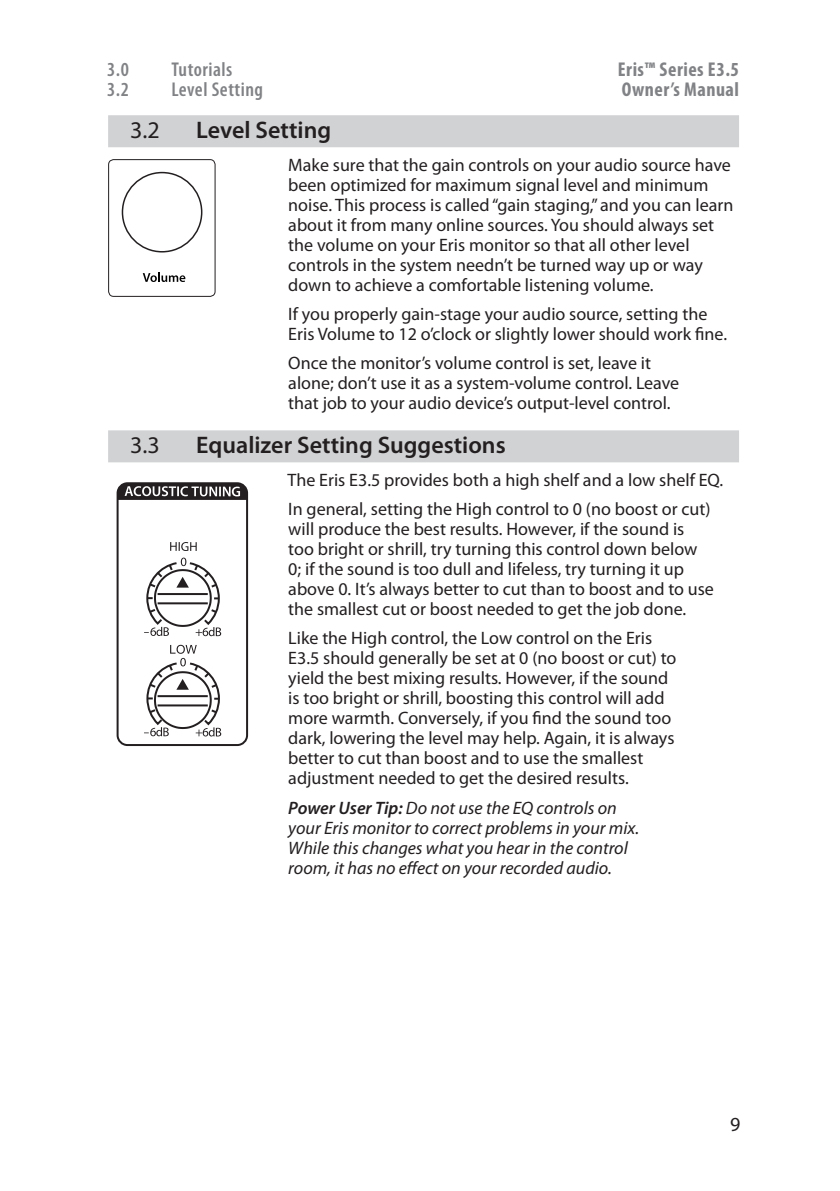
<style>
.page{position:relative;width:840px;height:1191px;background:#fff}
.page>*{position:absolute;margin:0;border:0;box-sizing:border-box;transform-origin:0 0}
._0_N_Section_Head{font:600 24px "Myriad Pro";color:#231f20}
._0_N_Section_Head-2{font:24px "Myriad Pro";color:#231f20}
.t1{font:700 condensed 20px/20px "Myriad Pro";letter-spacing:.025em;color:#808285}
.t2{font:600 condensed 20px "Myriad Pro";letter-spacing:.025em;color:#808285}
.t3{font:20px "Myriad Pro";color:#231f20}
.Body{font:18px/20px "Myriad Pro";color:#231f20}
.PowerTip_Note_Italic{font:italic 18px/20px "Myriad Pro";color:#231f20}
.s1{font-weight:600}
</style>
<div class="page">
<div style="left:108px;top:115px;width:630px;height:32px;background:#d1d2d4"></div>
<div style="left:108px;top:430px;width:630px;height:32px;background:#d1d2d4"></div>
<svg style="left:108px;top:160px;width:107px;height:136px"></svg>
<div style="left:108px;top:159px;width:107px;height:138px;border:1px solid #231f20;border-radius:5px"></div>
<svg style="left:116px;top:482px;width:133px;height:264px"></svg>
<hr style="left:157px;top:695px;width:51px;height:2px;background:#231f20">
<hr style="left:157px;top:704px;width:51px;height:2px;background:#231f20">
<p class="t2" style="left:107px;top:58px;width:23px">3.0</p>
<p class="t2" style="left:171px;top:58px;width:62px">Tutorials</p>
<p class="t2" style="left:107px;top:78px;width:23px">3.2</p>
<p class="t2" style="left:171px;top:78px;width:93px">Level Setting</p>
<p class="t1" style="left:617px;top:59px;width:123px">Eris™ Series E3.5<br>Owner’s Manual</p>
<p class="_0_N_Section_Head-2" style="left:130px;top:117px;width:31px">3.2</p>
<p class="_0_N_Section_Head" style="left:196px;top:117px;width:136px">Level Setting</p>
<p class="Body" style="left:288px;top:156px;width:446px">Make sure that the gain controls on your audio source have been optimized for maximum signal level and minimum noise. This process is called “gain staging,” and you can learn about it from many online sources. You should always set the volume on your Eris monitor so that all other level controls in the system needn’t be turned way up or way down to achieve a comfortable listening volume.</p>
<p class="Body" style="left:288px;top:305px;width:440px">If you properly gain-stage your audio source, setting the<br>Eris Volume to 12 o’clock or slightly lower should work fine.</p>
<p class="Body" style="left:288px;top:354px;width:392px">Once the monitor’s volume control is set, leave it alone; don’t use it as a system-volume control. Leave that job to your audio device’s output-level control.</p>
<p class="_0_N_Section_Head-2" style="left:130px;top:432px;width:31px">3.3</p>
<p class="_0_N_Section_Head" style="left:196px;top:432px;width:311px">Equalizer Setting Suggestions</p>
<p class="Body" style="left:287px;top:471px;width:437px">The Eris E3.5 provides both a high shelf and a low shelf EQ.</p>
<p class="Body" style="left:288px;top:500px;width:427px">In general, setting the High control to 0 (no boost or cut) will produce the best results. However, if the sound is too bright or shrill, try turning this control down below 0; if the sound is too dull and lifeless, try turning it up above 0. It’s always better to cut than to boost and to use the smallest cut or boost needed to get the job done.</p>
<p class="Body" style="left:288px;top:629px;width:389px">Like the High control, the Low control on the Eris E3.5 should generally be set at 0 (no boost or cut) to yield the best mixing results. However, if the sound is too bright or shrill, boosting this control will add more warmth. Conversely, if you find the sound too dark, lowering the level may help. Again, it is always better to cut than boost and to use the smallest adjustment needed to get the desired results.</p>
<p class="PowerTip_Note_Italic" style="left:288px;top:798px;width:352px"><span class="s1">Power User Tip:</span> Do not use the EQ controls on your Eris monitor to correct problems in your mix.<br>While this changes what you hear in the control room, it has no effect on your recorded audio.</p>
<p class="t3" style="left:729px;top:1113px;width:12px">9</p>
</div>
